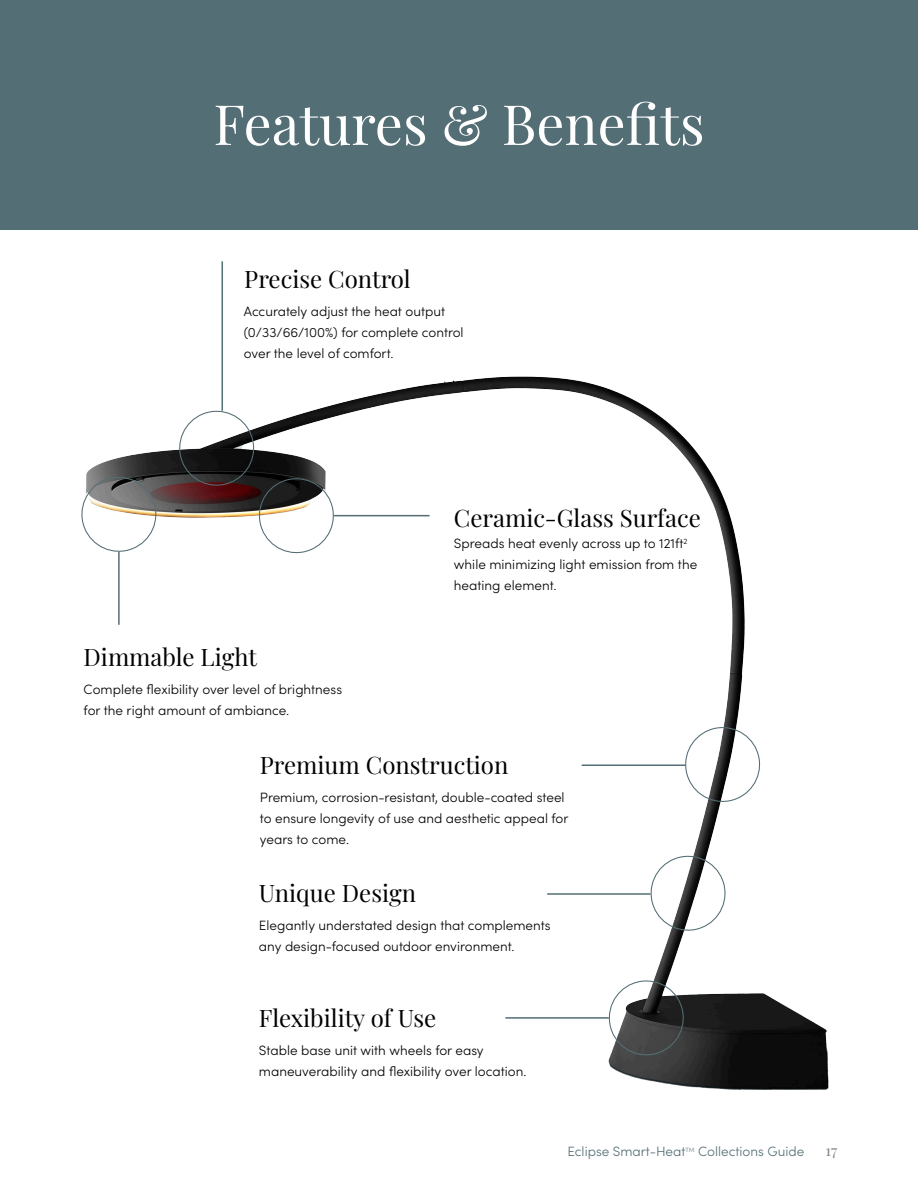
<style>
.page{position:relative;width:918px;height:1188px;background:#fff}
.page>*{position:absolute;margin:0;border:0;box-sizing:border-box;transform-origin:0 0}
.Subhead_-_Serif{font:55.5px "Playfair Display";color:#fff}
.t1{font:24px "Playfair Display";color:#000}
.t2{font:15px "Playfair Display";color:#818384}
.body_2{font:300 13.5px/21px "Sofia Pro";color:#000}
.t3{font:300 13.5px "Sofia Pro";color:#546e75}
</style>
<div class="page">
<div style="left:0;top:0;width:918px;height:229px;background:#546e75"></div>
<img style="left:86px;top:279px;width:743px;height:811px">
<svg style="left:606px;top:978px;width:80px;height:80px"></svg>
<hr style="left:505px;top:1017px;width:104px;height:2px;background:#546e75">
<svg style="left:648px;top:853px;width:80px;height:80px"></svg>
<hr style="left:547px;top:893px;width:104px;height:2px;background:#546e75">
<svg style="left:683px;top:725px;width:80px;height:79px"></svg>
<hr style="left:582px;top:764px;width:103px;height:2px;background:#546e75">
<hr style="left:222px;top:261px;width:1px;height:150px;background:#546e75">
<svg style="left:81px;top:474px;width:78px;height:80px"></svg>
<hr style="left:118px;top:552px;width:2px;height:73px;background:#546e75">
<svg style="left:177px;top:408px;width:159px;height:148px"></svg>
<hr style="left:334px;top:515px;width:96px;height:1px;background:#546e75">
<p class="Subhead_-_Serif" style="left:213px;top:81px;width:493px">Features &amp; Benefits</p>
<p class="t1" style="left:244px;top:261px;width:168px">Precise Control</p>
<p class="body_2" style="left:244px;top:300px;width:221px">Accurately adjust the heat output (0/33/66/100%) for complete control over the level of comfort.</p>
<p class="t1" style="left:84px;top:638px;width:175px">Dimmable Light</p>
<p class="body_2" style="left:84px;top:678px;width:260px">Complete flexibility over level of brightness for the right amount of ambiance.</p>
<p class="t1" style="left:454px;top:499px;width:249px">Ceramic-Glass Surface</p>
<p class="body_2" style="left:454px;top:532px;width:245px">Spreads heat evenly across up to 121ft<sup>2 </sup>while minimizing light emission from the heating element.</p>
<p class="t1" style="left:260px;top:747px;width:250px">Premium Construction</p>
<p class="body_2" style="left:260px;top:786px;width:310px">Premium, corrosion-resistant, double-coated steel to ensure longevity of use and aesthetic appeal for years to come.</p>
<p class="t1" style="left:259px;top:874px;width:159px">Unique Design</p>
<p class="body_2" style="left:259px;top:914px;width:293px">Elegantly understated design that complements any design-focused outdoor environment.</p>
<p class="t1" style="left:259px;top:999px;width:179px">Flexibility of Use</p>
<p class="body_2" style="left:259px;top:1039px;width:269px">Stable base unit with wheels for easy maneuverability and flexibility over location.</p>
<p class="t3" style="left:568px;top:1141px;width:238px">Eclipse Smart-Heat<sup>TM</sup> Collections Guide</p>
<p class="t2" style="left:826px;top:1138px;width:13px">17</p>
</div>
